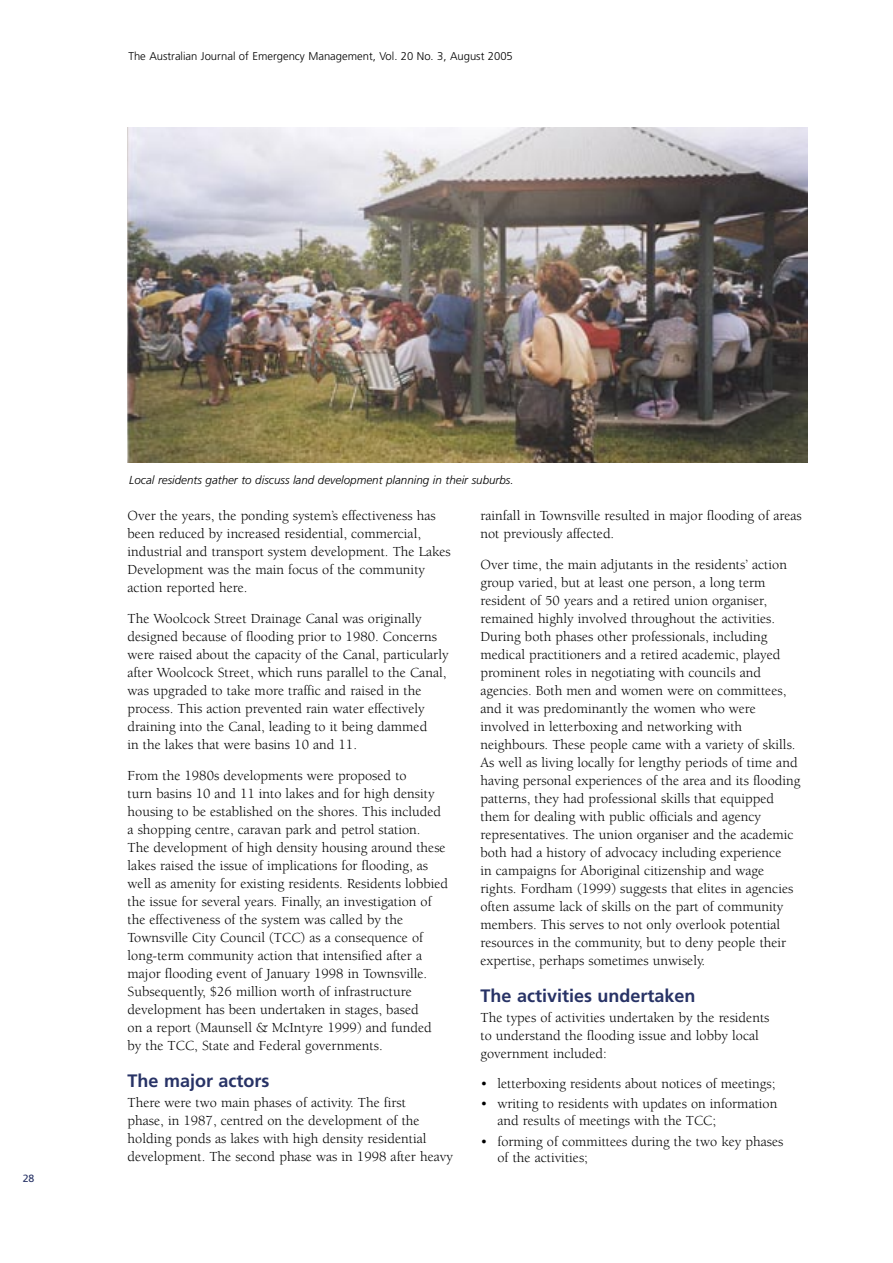
<style>
.page{position:relative;width:893px;height:1263px;background:#fff}
.page>*{position:absolute;margin:0;border:0;box-sizing:border-box;transform-origin:0 0}
.t1{font:700 18px "Frutiger";color:#283366}
.body{font:14.25px/18px "Berkeley";color:#000}
.bullet{font:14.25px/16.5px "Berkeley";color:#000}
.captions{font:italic 300 11.7px "Frutiger";color:#000}
.t2{font:300 11.25px "Frutiger";color:#000}
.t3{font:10.5px "Frutiger";color:#283366}
</style>
<div class="page">
<img style="left:128px;top:128px;width:680px;height:335px">
<p class="t2" style="left:128px;top:49px;width:386px">The Australian Journal of Emergency Management, Vol. 20 No. 3, August 2005</p>
<p class="t3" style="left:23px;top:1172px;width:13px">28</p>
<p class="captions" style="left:129px;top:473px;width:386px">Local residents gather to discuss land development planning in their suburbs.</p>
<p class="body" style="left:128px;top:507px;width:325px">Over the years, the ponding system’s effectiveness has been reduced by increased residential, commercial, industrial and transport system development. The Lakes Development was the main focus of the community action reported here.</p>
<p class="body" style="left:128px;top:610px;width:323px">The Woolcock Street Drainage Canal was originally designed because of flooding prior to 1980. Concerns were raised about the capacity of the Canal, particularly after Woolcock Street, which runs parallel to the Canal, was upgraded to take more traffic and raised in the process. This action prevented rain water effectively draining into the Canal, leading to it being dammed<br>in the lakes that were basins 10 and 11.</p>
<p class="body" style="left:128px;top:766px;width:322px">From the 1980s developments were proposed to<br>turn basins 10 and 11 into lakes and for high density housing to be established on the shores. This included a shopping centre, caravan park and petrol station.<br>The development of high density housing around these lakes raised the issue of implications for flooding, as well as amenity for existing residents. Residents lobbied the issue for several years. Finally, an investigation of the effectiveness of the system was called by the Townsville City Council (TCC) as a consequence of long-term community action that intensified after a major flooding event of January 1998 in Townsville.<br>Subsequently, $26 million worth of infrastructure development has been undertaken in stages, based<br>on a report (Maunsell &amp; McIntyre 1999) and funded by the TCC, State and Federal governments.</p>
<p class="t1" style="left:128px;top:1070px;width:144px">The major actors</p>
<p class="body" style="left:128px;top:1094px;width:327px">There were two main phases of activity. The first<br>phase, in 1987, centred on the development of the holding ponds as lakes with high density residential development. The second phase was in 1998 after heavy</p>
<p class="body" style="left:480px;top:507px;width:323px">rainfall in Townsville resulted in major flooding of areas not previously affected.</p>
<p class="body" style="left:480px;top:556px;width:321px">Over time, the main adjutants in the residents’ action group varied, but at least one person, a long term resident of 50 years and a retired union organiser, remained highly involved throughout the activities.<br>During both phases other professionals, including medical practitioners and a retired academic, played prominent roles in negotiating with councils and agencies. Both men and women were on committees, and it was predominantly the women who were involved in letterboxing and networking with neighbours. These people came with a variety of skills.<br>As well as living locally for lengthy periods of time and having personal experiences of the area and its flooding patterns, they had professional skills that equipped them for dealing with public officials and agency representatives. The union organiser and the academic both had a history of advocacy including experience<br>in campaigns for Aboriginal citizenship and wage rights. Fordham (1999) suggests that elites in agencies often assume lack of skills on the part of community members. This serves to not only overlook potential resources in the community, but to deny people their expertise, perhaps sometimes unwisely.</p>
<p class="t1" style="left:480px;top:985px;width:217px">The activities undertaken</p>
<p class="body" style="left:480px;top:1009px;width:290px">The types of activities undertaken by the residents to understand the flooding issue and lobby local government included:</p>
<p class="bullet" style="left:480px;top:1075px;width:296px">• letterboxing residents about notices of meetings;</p>
<p class="bullet" style="left:497px;top:1096px;width:281px;text-indent:-17px">• writing to residents with updates on information and results of meetings with the TCC;</p>
<p class="bullet" style="left:497px;top:1133px;width:287px;text-indent:-17px">• forming of committees during the two key phases of the activities;</p>
</div>
